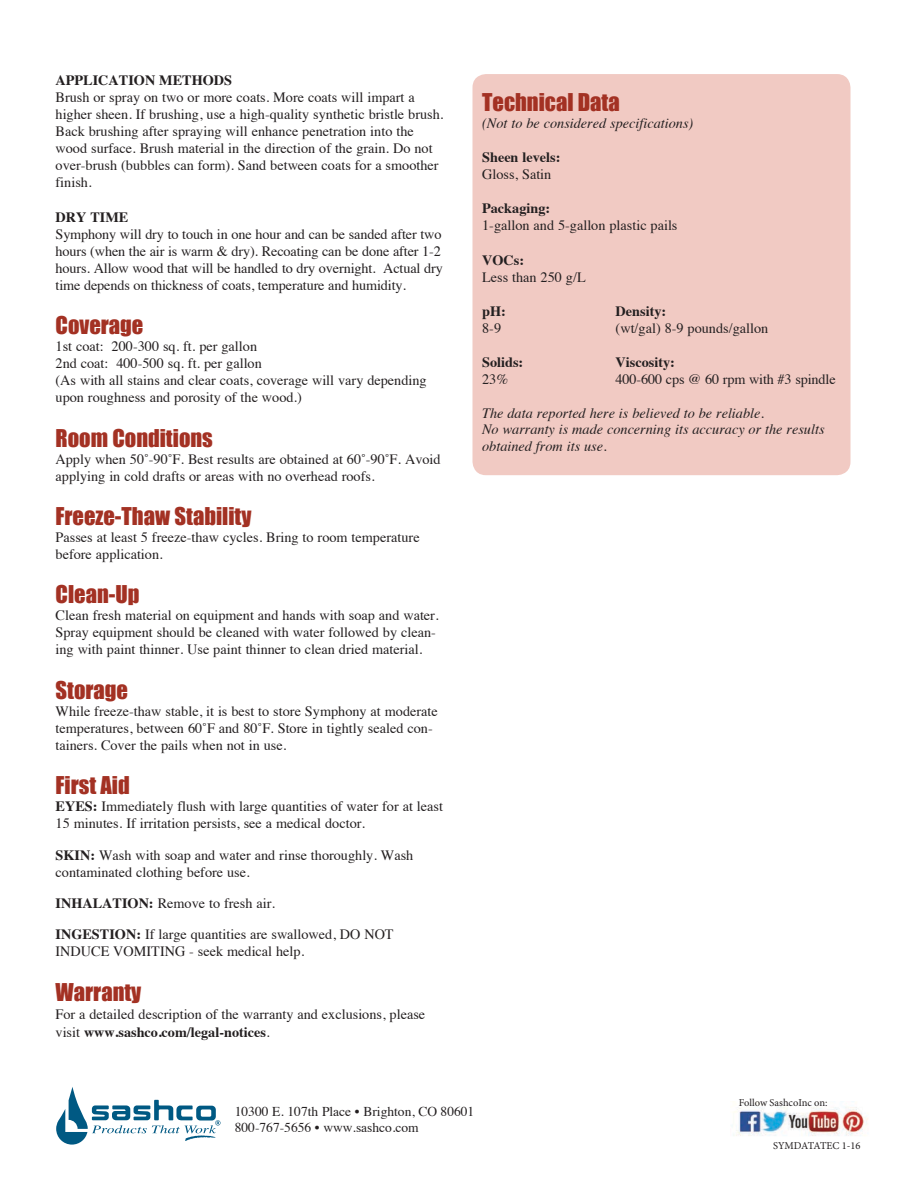
<style>
.page{position:relative;width:918px;height:1188px;background:#fff}
.page>*{position:absolute;margin:0;border:0;box-sizing:border-box;transform-origin:0 0}
.t1{font:22.5px "Impact";color:#a33123}
.t2{font:14.25px/17.1px "Times";color:#231f20}
.t3{font:italic 14.25px/16.5px "Times";color:#231f20}
.t4{font:700 14.25px "Times";color:#231f20}
.t5{font:13.5px/16.2px "Times";color:#231f20}
.t6{font:10.5px "Minion Pro";letter-spacing:-.005em;color:#231f20}
.s1{font-weight:700}
</style>
<div class="page">
<svg style="left:56px;top:1087px;width:164px;height:58px"></svg>
<img style="left:731px;top:1102px;width:137px;height:34px">
<div style="left:472px;top:74px;width:378px;height:401px;background:#f1cac3;border-radius:14px"></div>
<p class="t4" style="left:56px;top:66px;width:178px">APPLICATION METHODS</p>
<p class="t2" style="left:56px;top:87px;width:389px">Brush or spray on two or more coats. More coats will impart a higher sheen. If brushing, use a high-quality synthetic bristle brush.<br>Back brushing after spraying will enhance penetration into the wood surface. Brush material in the direction of the grain. Do not over-brush (bubbles can form). Sand between coats for a smoother finish.</p>
<p class="t4" style="left:56px;top:203px;width:74px">DRY TIME</p>
<p class="t2" style="left:56px;top:224px;width:389px">Symphony will dry to touch in one hour and can be sanded after two hours (when the air is warm &amp; dry). Recoating can be done after 1-2 hours. Allow wood that will be handled to dry overnight. Actual dry time depends on thickness of coats, temperature and humidity.</p>
<h1 class="t1" style="left:56px;top:308px;width:89px">Coverage</h1>
<p class="t2" style="left:56px;top:337px;width:373px">1st coat: 200-300 sq. ft. per gallon<br>2nd coat: 400-500 sq. ft. per gallon<br>(As with all stains and clear coats, coverage will vary depending upon roughness and porosity of the wood.)</p>
<h1 class="t1" style="left:56px;top:420px;width:159px">Room Conditions</h1>
<p class="t2" style="left:56px;top:449px;width:387px">Apply when 50˚-90˚F. Best results are obtained at 60˚-90˚F. Avoid applying in cold drafts or areas with no overhead roofs.</p>
<h1 class="t1" style="left:56px;top:499px;width:197px">Freeze-Thaw Stability</h1>
<p class="t2" style="left:56px;top:527px;width:366px">Passes at least 5 freeze-thaw cycles. Bring to room temperature before application.</p>
<h1 class="t1" style="left:56px;top:577px;width:85px">Clean-Up</h1>
<p class="t2" style="left:56px;top:606px;width:385px">Clean fresh material on equipment and hands with soap and water.<br>Spray equipment should be cleaned with water followed by clean&shy;ing with paint thinner. Use paint thinner to clean dried material.</p>
<h1 class="t1" style="left:56px;top:672px;width:74px">Storage</h1>
<p class="t2" style="left:56px;top:701px;width:384px">While freeze-thaw stable, it is best to store Symphony at moderate temperatures, between 60˚F and 80˚F. Store in tightly sealed con&shy;tainers. Cover the pails when not in use.</p>
<h1 class="t1" style="left:56px;top:768px;width:76px">First Aid</h1>
<p class="t2" style="left:56px;top:797px;width:389px"><span class="s1">EYES:</span> Immediately flush with large quantities of water for at least<br>15 minutes. If irritation persists, see a medical doctor.</p>
<p class="t2" style="left:56px;top:845px;width:359px"><span class="s1">SKIN:</span> Wash with soap and water and rinse thoroughly. Wash contaminated clothing before use.</p>
<p class="t2" style="left:56px;top:893px;width:221px"><span class="s1">INHALATION:</span> Remove to fresh air.</p>
<p class="t2" style="left:56px;top:925px;width:340px"><span class="s1">INGESTION:</span> If large quantities are swallowed, DO NOT<br>INDUCE VOMITING - seek medical help.</p>
<h1 class="t1" style="left:56px;top:974px;width:87px">Warranty</h1>
<p class="t2" style="left:56px;top:1004px;width:371px;line-height:18px">For a detailed description of the warranty and exclusions, please visit <span class="s1">www.sashco.com/legal-notices</span>.</p>
<h1 class="t1" style="left:482px;top:85px;width:139px">Technical Data</h1>
<p class="t3" style="left:482px;top:114px;width:213px">(Not to be considered specifications)</p>
<p class="t4" style="left:482px;top:144px;width:80px">Sheen levels:</p>
<p class="t2" style="left:482px;top:165px;width:71px">Gloss, Satin</p>
<p class="t4" style="left:482px;top:195px;width:70px">Packaging:</p>
<p class="t2" style="left:482px;top:216px;width:197px">1-gallon and 5-gallon plastic pails</p>
<p class="t4" style="left:482px;top:246px;width:43px">VOCs:</p>
<p class="t2" style="left:482px;top:267px;width:105px">Less than 250 g/L</p>
<p class="t4" style="left:482px;top:298px;width:25px">pH:</p>
<p class="t4" style="left:616px;top:298px;width:52px">Density:</p>
<p class="t2" style="left:482px;top:319px;width:20px">8-9</p>
<p class="t2" style="left:616px;top:319px;width:154px">(wt/gal) 8-9 pounds/gallon</p>
<p class="t4" style="left:482px;top:349px;width:43px">Solids:</p>
<p class="t4" style="left:616px;top:349px;width:61px">Viscosity:</p>
<p class="t2" style="left:482px;top:370px;width:28px">23%</p>
<p class="t2" style="left:616px;top:370px;width:222px">400-600 cps @ 60 rpm with #3 spindle</p>
<p class="t3" style="left:482px;top:404px;width:344px">The data reported here is believed to be reliable.<br>No warranty is made concerning its accuracy or the results obtained from its use.</p>
<p class="t5" style="left:235px;top:1102px;width:241px">10300 E. 107th Place • Brighton, CO 80601<br>800-767-5656 • www.sashco.com</p>
<p class="t6" style="left:739px;top:1095px;width:90px">Follow SashcoInc on:</p>
<p class="t6" style="left:773px;top:1138px;width:89px">SYMDATATEC 1-16</p>
</div>
